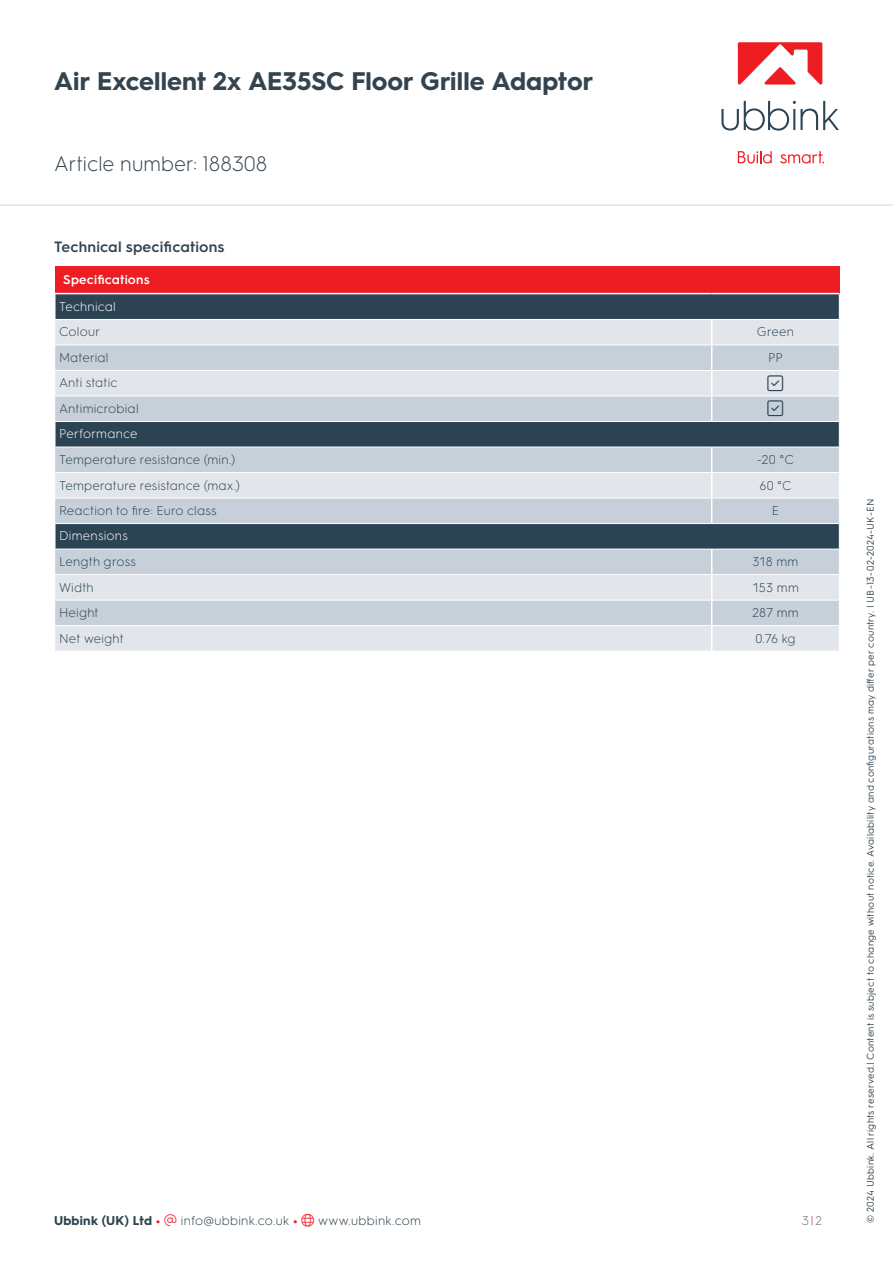
<style>
.page{position:relative;width:893px;height:1263px;background:#fff}
.page>*{position:absolute;margin:0;border:0;box-sizing:border-box;transform-origin:0 0}
.t1{font:700 25.5px "HGS3";letter-spacing:.005em;color:#33444f}
.t2{font:300 21px "HGS3";color:#33444f}
.t3{font:300 18px "Font Awesome 6 Pro";color:#2c4354}
.t4{font:600 15px "HGS3";letter-spacing:.01em;color:#33444f}
.t5{font:300 12.75px "HGS3";letter-spacing:.015em;color:#2c4354}
.t6{font:300 12.75px "HGS3";letter-spacing:.02em;color:#2c424c}
.t7{font:300 12.75px "HGS3";letter-spacing:.015em;color:#fff}
.t8{font:600 12.75px "HGS3";letter-spacing:.015em;color:#fff}
.t9{font:300 12.75px "HGS3";color:#66737c}
.t10{font:9.75px "HGS3";letter-spacing:.03em;color:#33444f}
.s1{font-weight:700}
.s2{font-weight:700;color:#e31e25}
.s3{color:#ee1f2d}
.s4{color:#e31e25}
</style>
<div class="page">
<div style="left:55px;top:266px;width:784px;height:28px;background:#ee1d23"></div>
<svg style="left:56px;top:294px;width:783px;height:25px;background:#2f4656"></svg>
<div style="left:55px;top:320px;width:784px;height:331px;background:#e2e6eb"></div>
<svg style="left:55px;top:345px;width:784px;height:280px;background:#b2bcc6"></svg>
<hr style="left:54px;top:293px;width:658px;height:1px;background:#fff">
<hr style="left:712px;top:293px;width:127px;height:1px;background:#fff">
<hr style="left:55px;top:344px;width:657px;height:1px;background:#fff">
<hr style="left:712px;top:344px;width:127px;height:1px;background:#fff">
<hr style="left:55px;top:370px;width:657px;height:1px;background:#fff">
<hr style="left:712px;top:370px;width:127px;height:1px;background:#fff">
<hr style="left:55px;top:396px;width:657px;height:1px;background:#fff">
<hr style="left:712px;top:396px;width:127px;height:1px;background:#fff">
<svg style="left:711px;top:320px;width:1px;height:101px"></svg>
<hr style="left:54px;top:421px;width:658px;height:1px;background:#fff">
<hr style="left:712px;top:421px;width:128px;height:1px;background:#fff">
<hr style="left:54px;top:422px;width:2px;height:25px;background:#fff">
<hr style="left:54px;top:447px;width:658px;height:1px;background:#fff">
<hr style="left:712px;top:447px;width:128px;height:1px;background:#fff">
<hr style="left:55px;top:472px;width:657px;height:1px;background:#fff">
<hr style="left:712px;top:472px;width:127px;height:1px;background:#fff">
<hr style="left:55px;top:498px;width:657px;height:1px;background:#fff">
<hr style="left:712px;top:498px;width:127px;height:1px;background:#fff">
<svg style="left:711px;top:447px;width:1px;height:76px"></svg>
<hr style="left:54px;top:523px;width:658px;height:1px;background:#fff">
<hr style="left:712px;top:523px;width:128px;height:1px;background:#fff">
<hr style="left:54px;top:524px;width:2px;height:25px;background:#fff">
<hr style="left:54px;top:549px;width:658px;height:1px;background:#fff">
<hr style="left:712px;top:549px;width:128px;height:1px;background:#fff">
<hr style="left:55px;top:574px;width:657px;height:1px;background:#fff">
<hr style="left:712px;top:574px;width:127px;height:1px;background:#fff">
<hr style="left:55px;top:600px;width:657px;height:1px;background:#fff">
<hr style="left:712px;top:600px;width:127px;height:1px;background:#fff">
<hr style="left:55px;top:625px;width:657px;height:1px;background:#fff">
<hr style="left:712px;top:625px;width:127px;height:1px;background:#fff">
<svg style="left:711px;top:549px;width:1px;height:102px"></svg>
<svg style="left:839px;top:294px;width:1px;height:255px"></svg>
<hr style="left:0;top:204px;width:893px;height:2px;background:#e1e4e6">
<svg style="left:721px;top:101px;width:118px;height:30px"></svg>
<svg style="left:738px;top:151px;width:34px;height:13px"></svg>
<svg style="left:780px;top:151px;width:44px;height:13px"></svg>
<svg style="left:738px;top:42px;width:84px;height:43px"></svg>
<svg style="left:768px;top:375px;width:15px;height:16px"></svg>
<svg style="left:768px;top:400px;width:15px;height:16px"></svg>
<h1 class="t1" style="left:54px;top:63px;width:541px">Air Excellent 2x AE35SC Floor Grille Adaptor</h1>
<h2 class="t2" style="left:54px;top:150px;width:215px">Article number: 188308</h2>
<p class="t4" style="left:54px;top:236px;width:172px">Technical specifications</p>
<p class="t8" style="left:63px;top:270px;width:88px">Specifications</p>
<p class="t7" style="left:59px;top:297px;width:58px">Technical</p>
<p class="t5" style="left:59px;top:323px;width:43px">Colour</p>
<p class="t5" style="left:757px;top:323px;width:39px">Green</p>
<p class="t5" style="left:59px;top:349px;width:51px">Material</p>
<p class="t5" style="left:768px;top:349px;width:16px">PP</p>
<p class="t5" style="left:59px;top:374px;width:60px">Anti static</p>
<h3 class="t3" style="left:768px;top:374px;width:17px">▲❑◆</h3>
<p class="t5" style="left:59px;top:400px;width:81px">Antimicrobial</p>
<h3 class="t3" style="left:768px;top:399px;width:17px">▲❑◆</h3>
<p class="t7" style="left:59px;top:425px;width:80px">Performance</p>
<p class="t5" style="left:59px;top:451px;width:178px">Temperature resistance (min.)</p>
<p class="t5" style="left:757px;top:451px;width:38px">-20 °C</p>
<p class="t5" style="left:59px;top:476px;width:183px">Temperature resistance (max.)</p>
<p class="t5" style="left:759px;top:476px;width:34px">60 °C</p>
<p class="t5" style="left:59px;top:502px;width:159px">Reaction to fire: Euro class</p>
<p class="t5" style="left:772px;top:502px;width:9px">E</p>
<p class="t7" style="left:59px;top:527px;width:70px">Dimensions</p>
<p class="t5" style="left:59px;top:553px;width:79px">Length gross</p>
<p class="t5" style="left:752px;top:553px;width:47px">318 mm</p>
<p class="t5" style="left:59px;top:578px;width:36px">Width</p>
<p class="t5" style="left:752px;top:578px;width:48px">153 mm</p>
<p class="t5" style="left:59px;top:604px;width:41px">Height</p>
<p class="t5" style="left:752px;top:604px;width:48px">287 mm</p>
<p class="t5" style="left:59px;top:629px;width:66px">Net weight</p>
<p class="t5" style="left:755px;top:629px;width:42px">0.76 kg</p>
<p class="t6" style="left:54px;top:1211px;width:368px"><span class="s1">Ubbink (UK) Ltd</span> <span class="s2">•</span> <span class="s3">▼</span> info@ubbink.co.uk <span class="s2">•</span> <span class="s3">●□</span> www.ubbink.com</p>
<p class="t9" style="left:802px;top:1211px;width:21px">3<span class="s4">|</span>2</p>
<p class="t10" style="left:864px;top:1222px;width:725px;rotate:-90deg">© 2024 Ubbink. All rights reserved.| Content is subject to change without notice. Availability and configurations may differ per country. | UB-13-02-2024-UK-EN</p>
</div>
